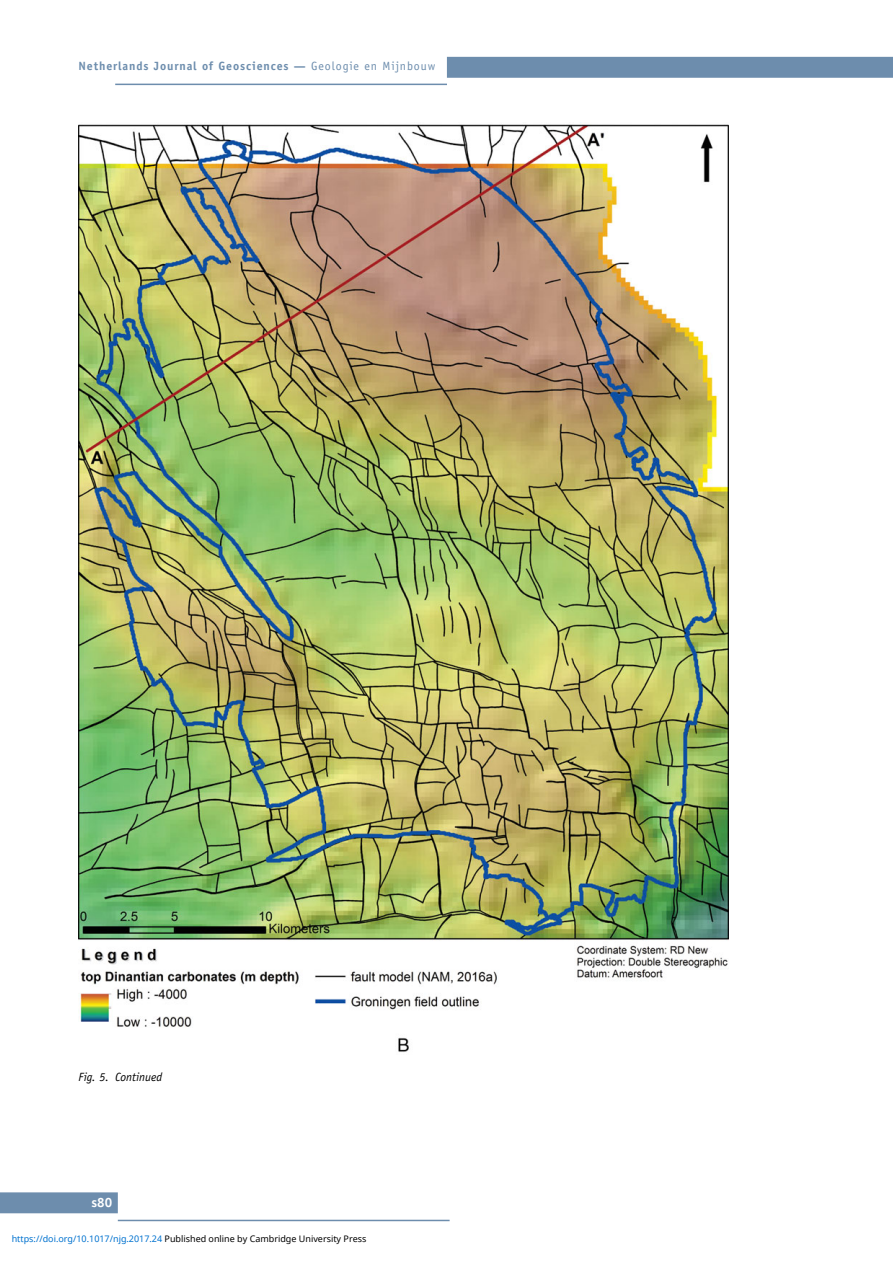
<style>
.page{position:relative;width:893px;height:1263px;background:#fff}
.page>*{position:absolute;margin:0;border:0;box-sizing:border-box;transform-origin:0 0}
.t1{font:700 13.5px "Officina Sans Std";color:#fff}
.t2{font:700 12px "Officina Sans Std";letter-spacing:.07em;color:#6d8dad}
.t3{font:italic 12px "Officina Sans Std";color:#000}
.t4{font:9px "Noto Sans";color:#000}
.s1{font-weight:400}
.s2{color:#0172cf}
</style>
<div class="page">
<div style="left:447px;top:57px;width:446px;height:21px;background:#6d8dad"></div>
<hr style="left:115px;top:84px;width:332px;height:1px;background:#6d8dad">
<img style="left:79px;top:124px;width:650px;height:928px">
<div style="left:0;top:1192px;width:118px;height:21px;background:#6d8dad"></div>
<hr style="left:118px;top:1220px;width:332px;height:1px;background:#6d8dad">
<h2 class="t2" style="left:79px;top:61px;width:358px">Netherlands Journal of Geosciences — <span class="s1">Geologie en Mijnbouw</span></h2>
<h2 class="t3" style="left:79px;top:1072px;width:85px">Fig. 5. Continued</h2>
<h1 class="t1" style="left:92px;top:1197px;width:22px">s80</h1>
<p class="t4" style="left:12px;top:1232px;width:356px"><span class="s2">https://doi.org/10.1017/njg.2017.24</span> Published online by Cambridge University Press</p>
</div>
